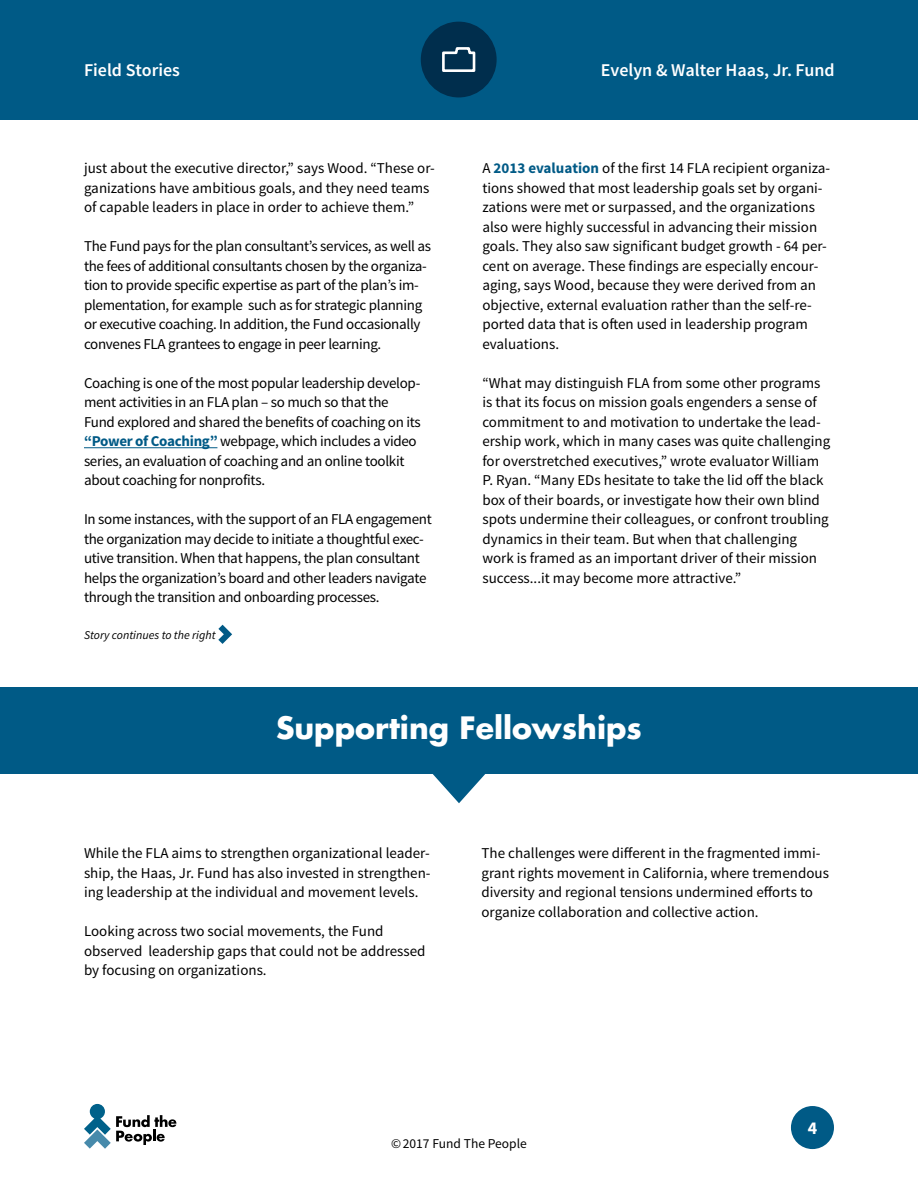
<style>
.page{position:relative;width:918px;height:1188px;background:#fff}
.page>*{position:absolute;margin:0;border:0;box-sizing:border-box;transform-origin:0 0}
.t1{font:700 30px "Futura Std";color:#fff}
.t2{font:600 18px "Source Sans Pro";color:#fff}
.t3{font:700 18px "Source Sans Pro";color:#fff}
.t4{font:15px/19.5px "Source Sans Pro";color:#000}
.t5{font:15px/19.5px "Source Sans Pro";letter-spacing:-.02em;color:#000}
.t6{font:13.5px "Source Sans Pro";color:#000}
.t7{font:italic 12px "Source Sans Pro";color:#000}
.s1{font-weight:700;color:#005a86}
</style>
<div class="page">
<div style="left:791px;top:1106px;width:43px;height:43px;background:#005a86;border-radius:50%"></div>
<svg style="left:84px;top:1104px;width:92px;height:45px"></svg>
<div style="left:0;top:0;width:918px;height:119px;background:#005a86"></div>
<div style="left:421px;top:22px;width:76px;height:75px;background:#002e4d;border-radius:50%"></div>
<svg style="left:442px;top:47px;width:34px;height:25px"></svg>
<hr style="left:84px;top:447px;width:133px;height:1px;background:#005a86">
<div style="left:0;top:687px;width:918px;height:87px;background:#005a86"></div>
<svg style="left:433px;top:774px;width:52px;height:29px"></svg>
<svg style="left:218px;top:625px;width:14px;height:19px"></svg>
<p class="t2" style="left:84px;top:58px;width:98px">Field Stories</p>
<p class="t2" style="left:601px;top:58px;width:235px">Evelyn &amp; Walter Haas, Jr. Fund</p>
<p class="t4" style="left:84px;top:159px;width:352px">just about the executive director,” says Wood. “These or&shy;ganizations have ambitious goals, and they need teams of capable leaders in place in order to achieve them.”</p>
<p class="t5" style="left:84px;top:237px;width:349px">The Fund pays for the plan consultant’s services, as well as the fees of additional consultants chosen by the organiza&shy;tion to provide specific expertise as part of the plan’s im&shy;plementation, for example such as for strategic planning or executive coaching. In addition, the Fund occasionally convenes FLA grantees to engage in peer learning.</p>
<p class="t5" style="left:84px;top:373px;width:338px">Coaching is one of the most popular leadership develop&shy;ment activities in an FLA plan – so much so that the Fund explored and shared the benefits of coaching on its <span class="s1">“Power of Coaching”</span> webpage, which includes a video series, an evaluation of coaching and an online toolkit about coaching for nonprofits.</p>
<p class="t5" style="left:84px;top:510px;width:349px">In some instances, with the support of an FLA engagement the organization may decide to initiate a thoughtful exec&shy;utive transition. When that happens, the plan consultant helps the organization’s board and other leaders navigate through the transition and onboarding processes.</p>
<p class="t7" style="left:84px;top:627px;width:133px">Story continues to the right</p>
<p class="t4" style="left:482px;top:159px;width:349px">A <span class="s1">2013 evaluation</span> of the first 14 FLA recipient organiza&shy;tions showed that most leadership goals set by organi&shy;zations were met or surpassed, and the organizations also were highly successful in advancing their mission goals. They also saw significant budget growth - 64 per&shy;cent on average. These findings are especially encour&shy;aging, says Wood, because they were derived from an objective, external evaluation rather than the self-re&shy;ported data that is often used in leadership program evaluations.</p>
<p class="t4" style="left:482px;top:373px;width:349px">“What may distinguish FLA from some other programs is that its focus on mission goals engenders a sense of commitment to and motivation to undertake the lead&shy;ership work, which in many cases was quite challenging for overstretched executives,” wrote evaluator William P. Ryan. “Many EDs hesitate to take the lid off the black box of their boards, or investigate how their own blind spots undermine their colleagues, or confront troubling dynamics in their team. But when that challenging work is framed as an important driver of their mission success...it may become more attractive.”</p>
<h1 class="t1" style="left:276px;top:708px;width:367px">Supporting Fellowships</h1>
<p class="t4" style="left:84px;top:844px;width:348px;text-align:justify">While the FLA aims to strengthen organizational leader&shy;ship, the Haas, Jr. Fund has also invested in strengthen&shy;ing leadership at the individual and movement levels.</p>
<p class="t4" style="left:84px;top:922px;width:343px">Looking across two social movements, the Fund observed leadership gaps that could not be addressed by focusing on organizations.</p>
<p class="t4" style="left:482px;top:844px;width:349px">The challenges were different in the fragmented immi&shy;grant rights movement in California, where tremendous diversity and regional tensions undermined efforts to organize collaboration and collective action.</p>
<p class="t3" style="left:808px;top:1117px;width:11px">4</p>
<p class="t6" style="left:391px;top:1135px;width:137px">©2017 Fund The People</p>
</div>
